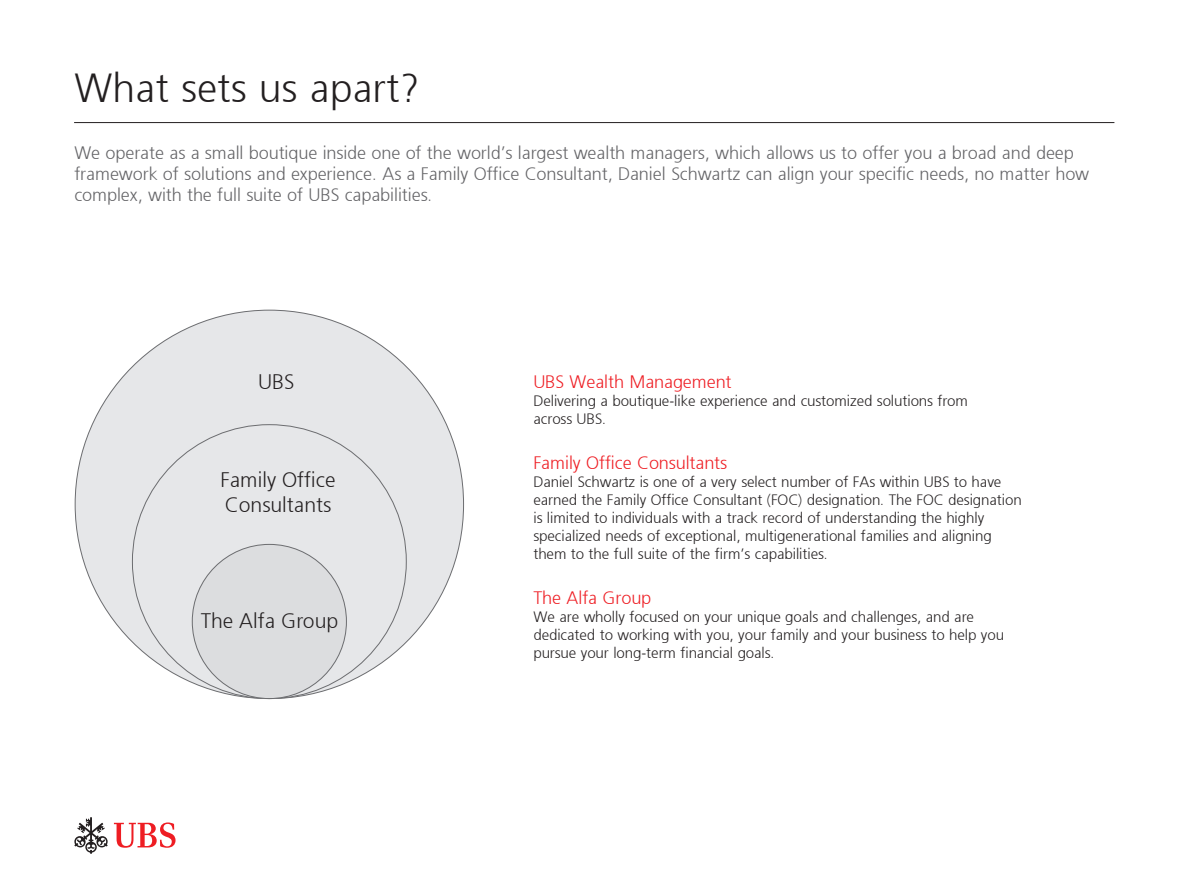
<style>
.page{position:relative;width:1188px;height:891px;background:#fff}
.page>*{position:absolute;margin:0;border:0;box-sizing:border-box;transform-origin:0 0}
.t1{font:300 40.5px "Frutiger 45";color:#231f20}
.t2{font:300 21px/25.2px "Frutiger 45";color:#231f20}
.t3{font:300 18px/21px "Frutiger 45";letter-spacing:-.005em;color:#636366}
.t4{font:300 18px "Frutiger 45";letter-spacing:-.005em;color:#ee1d23}
.t5{font:300 15px/18px "Frutiger 45";letter-spacing:-.005em;color:#231f20}
</style>
<div class="page">
<hr style="left:74px;top:122px;width:1040px;height:1px;background:#231f20">
<div style="left:75px;top:310px;width:389px;height:389px;background:#e6e7e9;border-radius:50%"></div>
<div style="left:192px;top:544px;width:154px;height:155px;background:#dcdddf;border-radius:50%"></div>
<svg style="left:74px;top:817px;width:34px;height:37px"></svg>
<svg style="left:114px;top:822px;width:62px;height:26px"></svg>
<p class="t1" style="left:74px;top:64px;width:347px">What sets us apart?</p>
<p class="t3" style="left:74px;top:142px;width:1016px">We operate as a small boutique inside one of the world’s largest wealth managers, which allows us to offer you a broad and deep framework of solutions and experience. As a Family Office Consultant, Daniel Schwartz can align your specific needs, no matter how complex, with the full suite of UBS capabilities.</p>
<p class="t2" style="left:258px;top:369px;width:38px">UBS</p>
<p class="t2" style="left:220px;top:467px;width:117px">Family Office<br>Consultants</p>
<p class="t2" style="left:201px;top:608px;width:139px">The Alfa Group</p>
<p class="t4" style="left:533px;top:371px;width:200px">UBS Wealth Management</p>
<p class="t5" style="left:533px;top:392px;width:436px">Delivering a boutique-like experience and customized solutions from across UBS.</p>
<p class="t4" style="left:533px;top:452px;width:195px">Family Office Consultants</p>
<p class="t5" style="left:533px;top:473px;width:490px">Daniel Schwartz is one of a very select number of FAs within UBS to have earned the Family Office Consultant (FOC) designation. The FOC designation is limited to individuals with a track record of understanding the highly specialized needs of exceptional, multigenerational families and aligning them to the full suite of the firm’s capabilities.</p>
<p class="t4" style="left:533px;top:587px;width:119px">The Alfa Group</p>
<p class="t5" style="left:533px;top:608px;width:472px">We are wholly focused on your unique goals and challenges, and are dedicated to working with you, your family and your business to help you pursue your long-term financial goals.</p>
</div>
